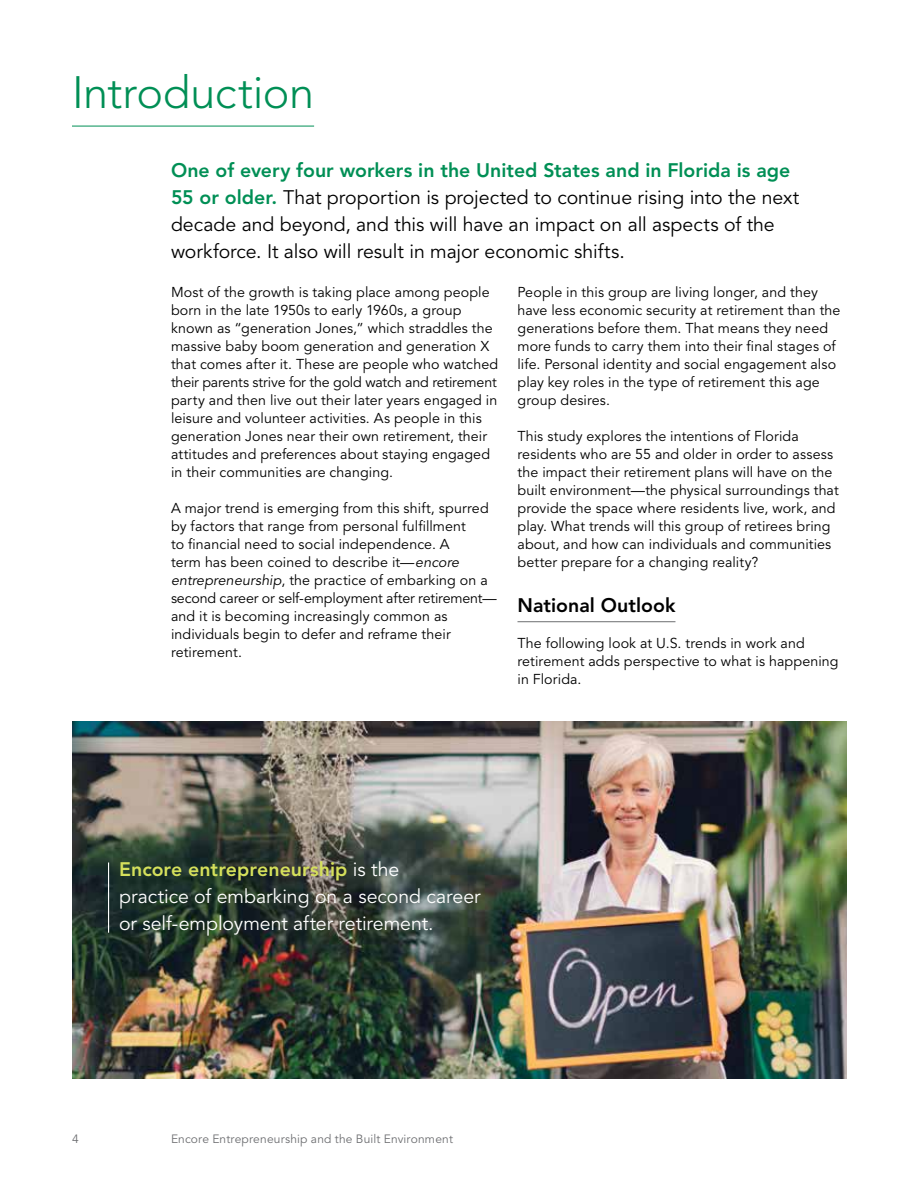
<style>
.page{position:relative;width:918px;height:1188px;background:#fff}
.page>*{position:absolute;margin:0;border:0;box-sizing:border-box;transform-origin:0 0}
.t1{font:300 45px "Avenir";letter-spacing:-.01em;color:#008f55}
.t2{font:19.5px/27px "Avenir";letter-spacing:-.005em;color:#000}
.t3{font:19.5px/27px "Avenir";letter-spacing:-.005em;color:#fff}
.t4{font:800 19.5px "Avenir";color:#000}
.t5{font:14.25px/18px "Avenir";letter-spacing:.005em;color:#000}
.t6{font:12px "Avenir";letter-spacing:.015em;color:#6d6e71}
.s1{font-weight:800;color:#008f55}
.s2{font-style:italic}
.s3{font-weight:800;color:#d5e05b}
</style>
<div class="page">
<hr style="left:518px;top:621px;width:157px;height:1px;background:#6d6e71">
<hr style="left:72px;top:126px;width:242px;height:1px;background:#008f55">
<img style="left:72px;top:722px;width:774px;height:356px">
<hr style="left:108px;top:862px;width:1px;height:71px;background:#fff">
<h1 class="t1" style="left:72px;top:66px;width:244px">Introduction</h1>
<p class="t2" style="left:171px;top:157px;width:630px"><span class="s1">One of every four workers in the United States and in Florida is age 55 or older.</span> That proportion is projected to continue rising into the next decade and beyond, and this will have an impact on all aspects of the workforce. It also will result in major economic shifts.</p>
<p class="t5" style="left:171px;top:284px;width:329px">Most of the growth is taking place among people born in the late 1950s to early 1960s, a group known as “generation Jones,” which straddles the massive baby boom generation and generation X that comes after it. These are people who watched their parents strive for the gold watch and retirement party and then live out their later years engaged in leisure and volunteer activities. As people in this generation Jones near their own retirement, their attitudes and preferences about staying engaged in their communities are changing.</p>
<p class="t5" style="left:171px;top:500px;width:327px">A major trend is emerging from this shift, spurred by factors that range from personal fulfillment<br>to financial need to social independence. A<br>term has been coined to describe it—<span class="s2">encore entrepreneurship</span>, the practice of embarking on a second career or self-employment after retirement— and it is becoming increasingly common as individuals begin to defer and reframe their retirement.</p>
<p class="t5" style="left:518px;top:284px;width:325px">People in this group are living longer, and they have less economic security at retirement than the generations before them. That means they need more funds to carry them into their final stages of life. Personal identity and social engagement also play key roles in the type of retirement this age group desires.</p>
<p class="t5" style="left:518px;top:428px;width:323px">This study explores the intentions of Florida residents who are 55 and older in order to assess the impact their retirement plans will have on the built environment—the physical surroundings that provide the space where residents live, work, and play. What trends will this group of retirees bring about, and how can individuals and communities better prepare for a changing reality?</p>
<h2 class="t4" style="left:518px;top:594px;width:159px">National Outlook</h2>
<p class="t5" style="left:518px;top:635px;width:323px">The following look at U.S. trends in work and retirement adds perspective to what is happening in Florida.</p>
<h2 class="t3" style="left:119px;top:857px;width:363px"><span class="s3">Encore entrepreneurship</span> is the<br>practice of embarking on a second career or self-employment after retirement.</h2>
<p class="t6" style="left:72px;top:1132px;width:8px">4</p>
<p class="t6" style="left:171px;top:1132px;width:283px">Encore Entrepreneurship and the Built Environment</p>
</div>
